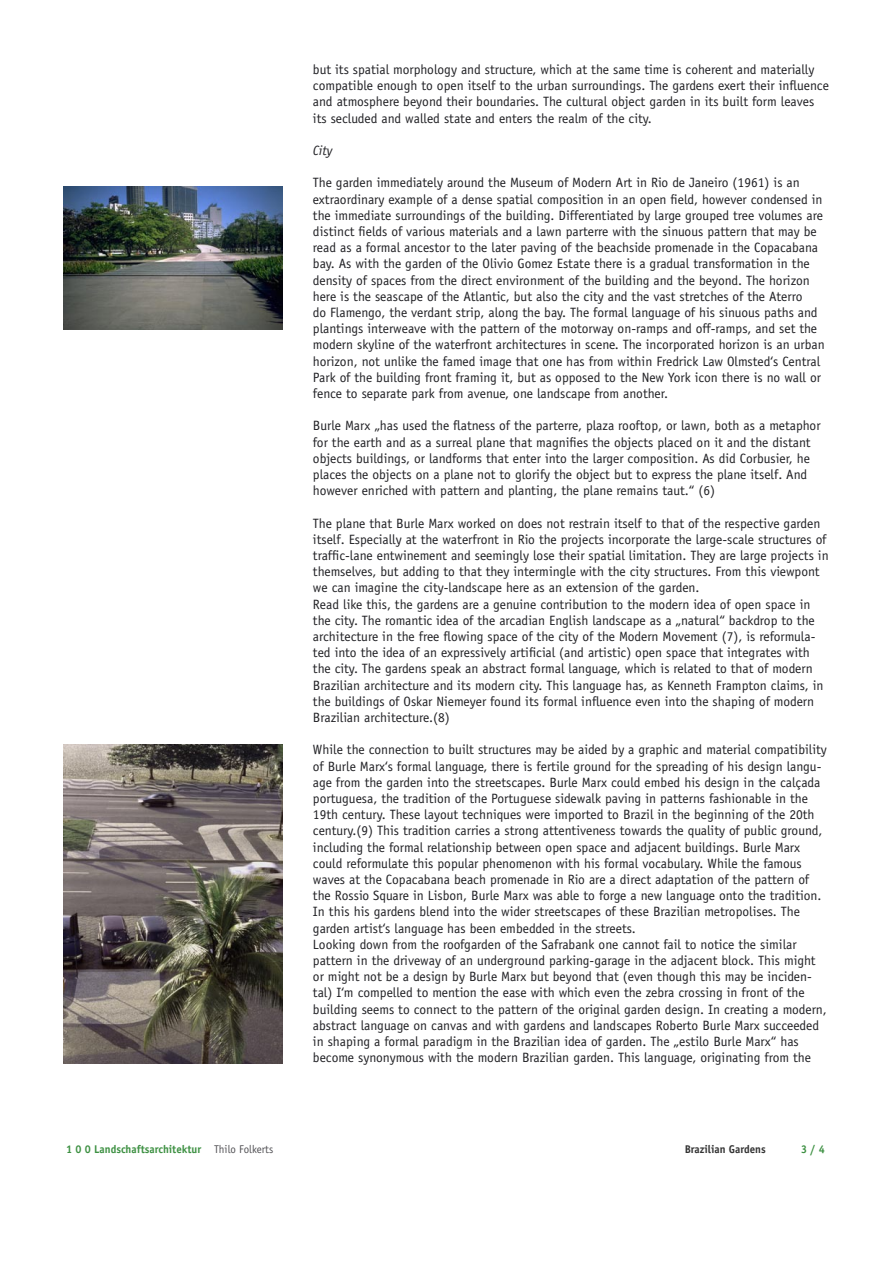
<style>
.page{position:relative;width:893px;height:1263px;background:#fff}
.page>*{position:absolute;margin:0;border:0;box-sizing:border-box;transform-origin:0 0}
.t1{font:13.5px/16.2px "Officina Sans";color:#212125}
.t2{font:italic 13.5px "Officina Sans";color:#212125}
.t3{font:700 11.25px "Officina Sans";color:#3d9042}
.t4{font:700 11.25px "Officina Sans";color:#333}
.s1{font-weight:400;color:#515054}
</style>
<div class="page">
<img style="left:64px;top:186px;width:219px;height:143px">
<img style="left:64px;top:744px;width:219px;height:320px">
<p class="t1" style="left:313px;top:61px;width:517px">but its spatial morphology and structure, which at the same time is coherent and materially compatible enough to open itself to the urban surroundings. The gardens exert their influence and atmosphere beyond their boundaries. The cultural object garden in its built form leaves its secluded and walled state and enters the realm of the city.</p>
<p class="t2" style="left:313px;top:142px;width:21px">City</p>
<p class="t1" style="left:313px;top:175px;width:513px">The garden immediately around the Museum of Modern Art in Rio de Janeiro (1961) is an extraordinary example of a dense spatial composition in an open field, however condensed in the immediate surroundings of the building. Differentiated by large grouped tree volumes are distinct fields of various materials and a lawn parterre with the sinuous pattern that may be read as a formal ancestor to the later paving of the beachside promenade in the Copacabana bay. As with the garden of the Olivio Gomez Estate there is a gradual transformation in the density of spaces from the direct environment of the building and the beyond. The horizon here is the seascape of the Atlantic, but also the city and the vast stretches of the Aterro<br>do Flamengo, the verdant strip, along the bay. The formal language of his sinuous paths and plantings interweave with the pattern of the motorway on-ramps and off-ramps, and set the modern skyline of the waterfront architectures in scene. The incorporated horizon is an urban horizon, not unlike the famed image that one has from within Fredrick Law Olmsted‘s Central Park of the building front framing it, but as opposed to the New York icon there is no wall or fence to separate park from avenue, one landscape from another.</p>
<p class="t1" style="left:313px;top:418px;width:509px">Burle Marx „has used the flatness of the parterre, plaza rooftop, or lawn, both as a metaphor for the earth and as a surreal plane that magnifies the objects placed on it and the distant objects buildings, or landforms that enter into the larger composition. As did Corbusier, he places the objects on a plane not to glorify the object but to express the plane itself. And however enriched with pattern and planting, the plane remains taut.“ (6)</p>
<p class="t1" style="left:313px;top:515px;width:517px">The plane that Burle Marx worked on does not restrain itself to that of the respective garden itself. Especially at the waterfront in Rio the projects incorporate the large-scale structures of traffic-lane entwinement and seemingly lose their spatial limitation. They are large projects in themselves, but adding to that they intermingle with the city structures. From this viewpont we can imagine the city-landscape here as an extension of the garden.</p>
<p class="t1" style="left:313px;top:596px;width:512px">Read like this, the gardens are a genuine contribution to the modern idea of open space in the city. The romantic idea of the arcadian English landscape as a „natural“ backdrop to the architecture in the free flowing space of the city of the Modern Movement (7), is reformula&shy;ted into the idea of an expressively artificial (and artistic) open space that integrates with the city. The gardens speak an abstract formal language, which is related to that of modern Brazilian architecture and its modern city. This language has, as Kenneth Frampton claims, in the buildings of Oskar Niemeyer found its formal influence even into the shaping of modern Brazilian architecture.(8)</p>
<p class="t1" style="left:313px;top:742px;width:515px">While the connection to built structures may be aided by a graphic and material compatibility of Burle Marx‘s formal language, there is fertile ground for the spreading of his design langu&shy;age from the garden into the streetscapes. Burle Marx could embed his design in the calçada portuguesa, the tradition of the Portuguese sidewalk paving in patterns fashionable in the 19th century. These layout techniques were imported to Brazil in the beginning of the 20th century.(9) This tradition carries a strong attentiveness towards the quality of public ground, including the formal relationship between open space and adjacent buildings. Burle Marx could reformulate this popular phenomenon with his formal vocabulary. While the famous waves at the Copacabana beach promenade in Rio are a direct adaptation of the pattern of the Rossio Square in Lisbon, Burle Marx was able to forge a new language onto the tradition.<br>In this his gardens blend into the wider streetscapes of these Brazilian metropolises. The garden artist‘s language has been embedded in the streets.</p>
<p class="t1" style="left:313px;top:936px;width:515px">Looking down from the roofgarden of the Safrabank one cannot fail to notice the similar pattern in the driveway of an underground parking-garage in the adjacent block. This might or might not be a design by Burle Marx but beyond that (even though this may be inciden&shy;tal) I‘m compelled to mention the ease with which even the zebra crossing in front of the building seems to connect to the pattern of the original garden design. In creating a modern, abstract language on canvas and with gardens and landscapes Roberto Burle Marx succeeded in shaping a formal paradigm in the Brazilian idea of garden. The „estilo Burle Marx“ has become synonymous with the modern Brazilian garden. This language, originating from the</p>
<p class="t3" style="left:66px;top:1142px;width:209px">1 0 0 Landschaftsarchitektur <span class="s1">Thilo Folkerts</span></p>
<p class="t4" style="left:685px;top:1142px;width:83px">Brazilian Gardens</p>
<p class="t3" style="left:801px;top:1142px;width:25px">3 / 4</p>
</div>
